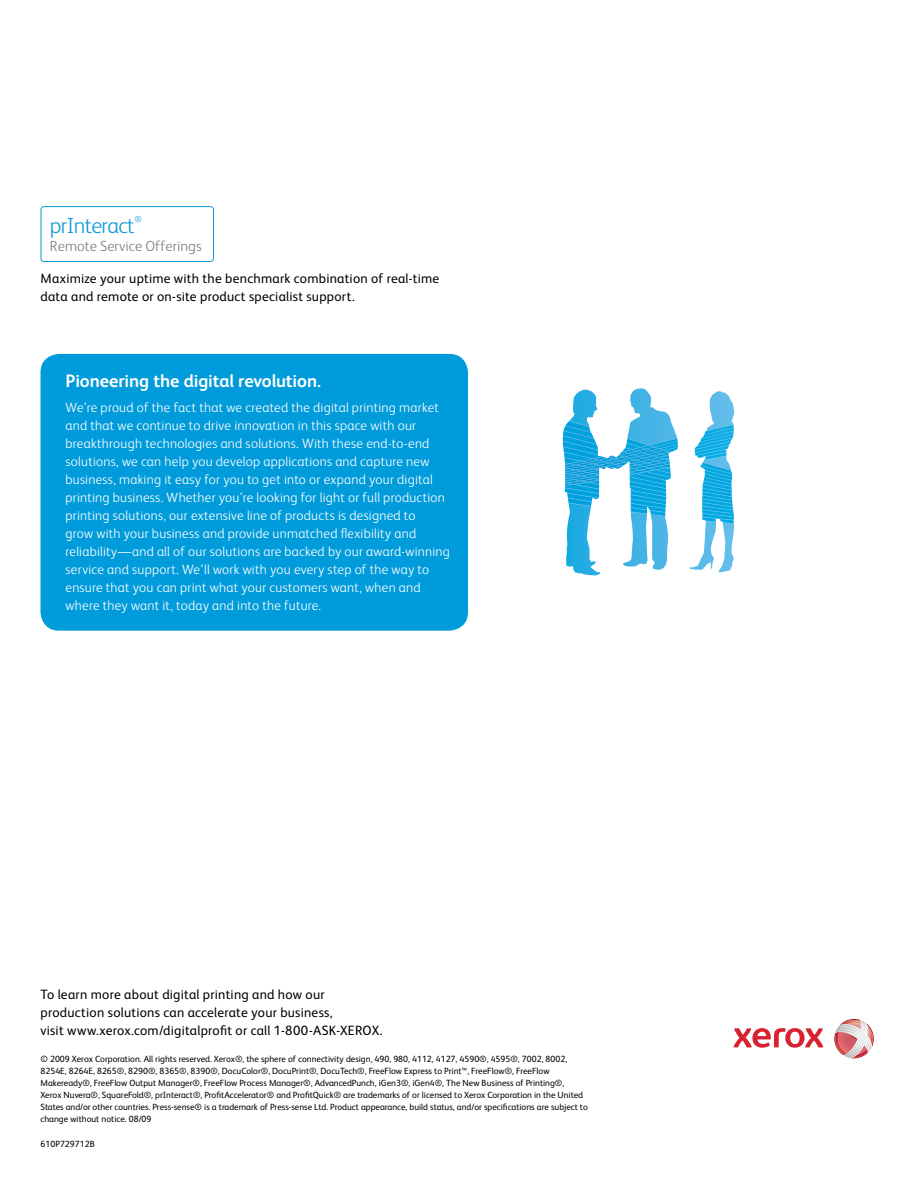
<style>
.page{position:relative;width:918px;height:1188px;background:#fff}
.page>*{position:absolute;margin:0;border:0;box-sizing:border-box;transform-origin:0 0}
.t1{font:300 22.05px "Xerox Sans";letter-spacing:-.03em;color:#109ad7}
.t2{font:700 18px "Xerox Sans";letter-spacing:-.005em;color:#fff}
.t3{font:300 14.7px "Xerox Sans";color:#7e7e7e}
.t4{font:300 13.5px/18px "Xerox Sans";letter-spacing:.02em;color:#fff}
.t5{font:13.5px/18px "Xerox Sans";letter-spacing:.02em;color:#000}
.t6{font:9px/12px "Xerox Sans";color:#000}
.t7{font:300 8.85px "Xerox Sans";color:#109ad7}
</style>
<div class="page">
<svg style="left:733px;top:1028px;width:90px;height:20px"></svg>
<svg style="left:834px;top:1019px;width:40px;height:39px"></svg>
<img style="left:844px;top:1020px;width:21px;height:37px">
<div style="left:41px;top:355px;width:426px;height:275px;background:#009bdb;border-radius:18px"></div>
<div style="left:41px;top:354px;width:427px;height:277px;border:2px solid #009bdb;border-radius:18px"></div>
<div style="left:41px;top:206px;width:173px;height:56px;border:1px solid #109ad7;border-radius:3px"></div>
<svg style="left:689px;top:391px;width:46px;height:182px"></svg>
<img style="left:706px;top:521px;width:28px;height:2px">
<svg style="left:563px;top:388px;width:114px;height:188px"></svg>
<img style="left:568px;top:503px;width:97px;height:13px">
<h1 class="t1" style="left:50px;top:211px;width:86px">prInteract</h1>
<p class="t7" style="left:134px;top:213px;width:9px">®</p>
<p class="t3" style="left:50px;top:236px;width:153px">Remote Service Offerings</p>
<p class="t5" style="left:40px;top:269px;width:400px">Maximize your uptime with the benchmark combination of real-time data and remote or on-site product specialist support.</p>
<h2 class="t2" style="left:66px;top:368px;width:257px">Pioneering the digital revolution.</h2>
<p class="t4" style="left:66px;top:398px;width:386px">We’re proud of the fact that we created the digital printing market and that we continue to drive innovation in this space with our breakthrough technologies and solutions. With these end-to-end solutions, we can help you develop applications and capture new business, making it easy for you to get into or expand your digital printing business. Whether you’re looking for light or full production printing solutions, our extensive line of products is designed to<br>grow with your business and provide unmatched flexibility and reliability—and all of our solutions are backed by our award-winning service and support. We’ll work with you every step of the way to ensure that you can print what your customers want, when and where they want it, today and into the future.</p>
<p class="t5" style="left:40px;top:985px;width:344px">To learn more about digital printing and how our production solutions can accelerate your business,<br>visit www.xerox.com/digitalprofit or call 1-800-ASK-XEROX.</p>
<p class="t6" style="left:40px;top:1052px;width:549px">© 2009 Xerox Corporation. All rights reserved. Xerox®, the sphere of connectivity design, 490, 980, 4112, 4127, 4590®, 4595®, 7002, 8002, 8254E, 8264E, 8265®, 8290®, 8365®, 8390®, DocuColor®, DocuPrint®, DocuTech®, FreeFlow Express to Print™, FreeFlow®, FreeFlow Makeready®, FreeFlow Output Manager®, FreeFlow Process Manager®, AdvancedPunch, iGen3®, iGen4®, The New Business of Printing®,<br>Xerox Nuvera®, SquareFold®, prInteract®, ProfitAccelerator® and ProfitQuick® are trademarks of or licensed to Xerox Corporation in the United States and/or other countries. Press-sense® is a trademark of Press-sense Ltd. Product appearance, build status, and/or specifications are subject to change without notice. 08/09</p>
<p class="t6" style="left:40px;top:1138px;width:56px">610P729712B</p>
</div>
